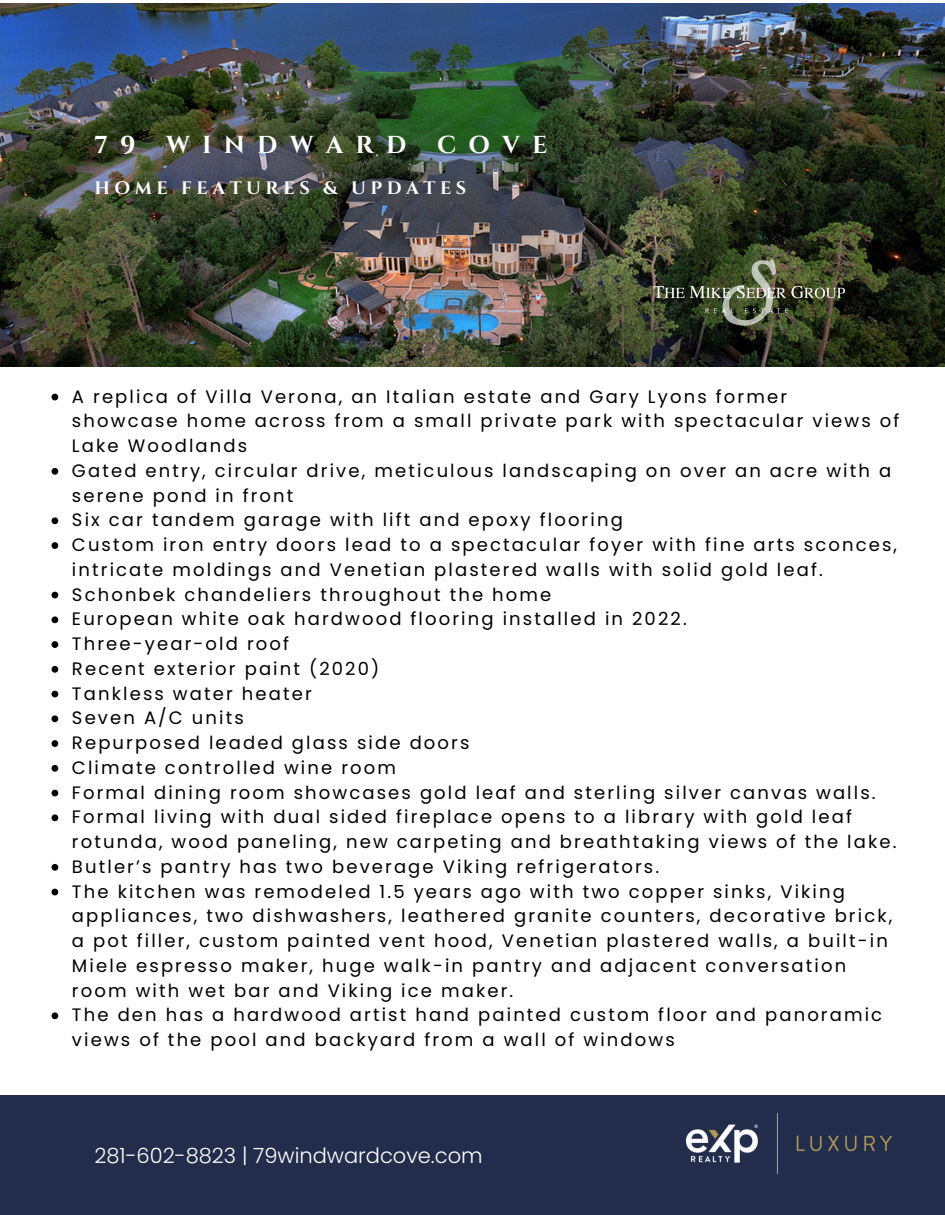
<style>
.page{position:relative;width:945px;height:1215px;background:#fff}
.page>*{position:absolute;margin:0;border:0;box-sizing:border-box;transform-origin:0 0}
.t1{font:700 24.45px "Cinzel";letter-spacing:.5em;color:#fff}
.t2{font:300 21px "Poppins";color:#fff}
.t3{font:18px/24.8px "Poppins";letter-spacing:.12em;color:#000}
.t4{font:700 18px "Cinzel";letter-spacing:.25em;color:#fff}
</style>
<div class="page">
<img style="left:0;top:3px;width:945px;height:364px">
<svg style="left:52px;top:394px;width:6px;height:6px"></svg>
<svg style="left:52px;top:468px;width:6px;height:7px"></svg>
<svg style="left:52px;top:517px;width:6px;height:7px"></svg>
<svg style="left:52px;top:542px;width:6px;height:7px"></svg>
<svg style="left:52px;top:592px;width:6px;height:6px"></svg>
<svg style="left:52px;top:616px;width:6px;height:7px"></svg>
<svg style="left:52px;top:641px;width:6px;height:7px"></svg>
<svg style="left:52px;top:666px;width:6px;height:7px"></svg>
<svg style="left:52px;top:691px;width:6px;height:6px"></svg>
<svg style="left:52px;top:715px;width:6px;height:7px"></svg>
<svg style="left:52px;top:740px;width:6px;height:7px"></svg>
<svg style="left:52px;top:765px;width:6px;height:7px"></svg>
<svg style="left:52px;top:790px;width:6px;height:6px"></svg>
<svg style="left:52px;top:814px;width:6px;height:7px"></svg>
<svg style="left:52px;top:864px;width:6px;height:7px"></svg>
<svg style="left:52px;top:889px;width:6px;height:6px"></svg>
<svg style="left:52px;top:1012px;width:6px;height:7px"></svg>
<img style="left:646px;top:255px;width:205px;height:75px">
<div style="left:0;top:1095px;width:945px;height:120px;background:#222d4b"></div>
<img style="left:686px;top:1114px;width:205px;height:59px">
<p class="t1" style="left:94px;top:129px;width:42px">7 9</p>
<p class="t1" style="left:166px;top:129px;width:242px">WINDWARD</p>
<p class="t1" style="left:437px;top:129px;width:112px">COVE</p>
<h2 class="t4" style="left:94px;top:176px;width:373px">HOME FEATURES &amp; UPDATES</h2>
<h1 class="t3" style="left:72px;top:384px;width:829px">A replica of Villa Verona, an Italian estate and Gary Lyons former<br>showcase home across from a small private park with spectacular views of<br>Lake Woodlands</h1>
<h3 class="t3" style="left:72px;top:458px;width:821px">Gated entry, circular drive, meticulous landscaping on over an acre with a serene pond in front</h3>
<p class="t3" style="left:72px;top:508px;width:552px">Six car tandem garage with lift and epoxy flooring</p>
<p class="t3" style="left:72px;top:533px;width:827px">Custom iron entry doors lead to a spectacular foyer with fine arts sconces, intricate moldings and Venetian plastered walls with solid gold leaf.</p>
<p class="t3" style="left:72px;top:582px;width:481px">Schonbek chandeliers throughout the home</p>
<p class="t3" style="left:72px;top:607px;width:616px">European white oak hardwood flooring installed in 2022.</p>
<p class="t3" style="left:72px;top:632px;width:219px">Three-year-old roof</p>
<p class="t3" style="left:72px;top:656px;width:309px">Recent exterior paint (2020)</p>
<p class="t3" style="left:72px;top:681px;width:241px">Tankless water heater</p>
<p class="t3" style="left:72px;top:706px;width:173px">Seven A/C units</p>
<p class="t3" style="left:72px;top:731px;width:399px">Repurposed leaded glass side doors</p>
<p class="t3" style="left:72px;top:755px;width:326px">Climate controlled wine room</p>
<p class="t3" style="left:72px;top:780px;width:805px">Formal dining room showcases gold leaf and sterling silver canvas walls.</p>
<p class="t3" style="left:72px;top:805px;width:826px">Formal living with dual sided fireplace opens to a library with gold leaf rotunda, wood paneling, new carpeting and breathtaking views of the lake.</p>
<p class="t3" style="left:72px;top:854px;width:589px">Butler’s pantry has two beverage Viking refrigerators.</p>
<p class="t3" style="left:72px;top:879px;width:822px">The kitchen was remodeled 1.5 years ago with two copper sinks, Viking appliances, two dishwashers, leathered granite counters, decorative brick, a pot filler, custom painted vent hood, Venetian plastered walls, a built-in Miele espresso maker, huge walk-in pantry and adjacent conversation room with wet bar and Viking ice maker.</p>
<p class="t3" style="left:72px;top:1003px;width:812px">The den has a hardwood artist hand painted custom floor and panoramic views of the pool and backyard from a wall of windows</p>
<p class="t2" style="left:94px;top:1141px;width:390px">281-602-8823 | 79windwardcove.com</p>
</div>
